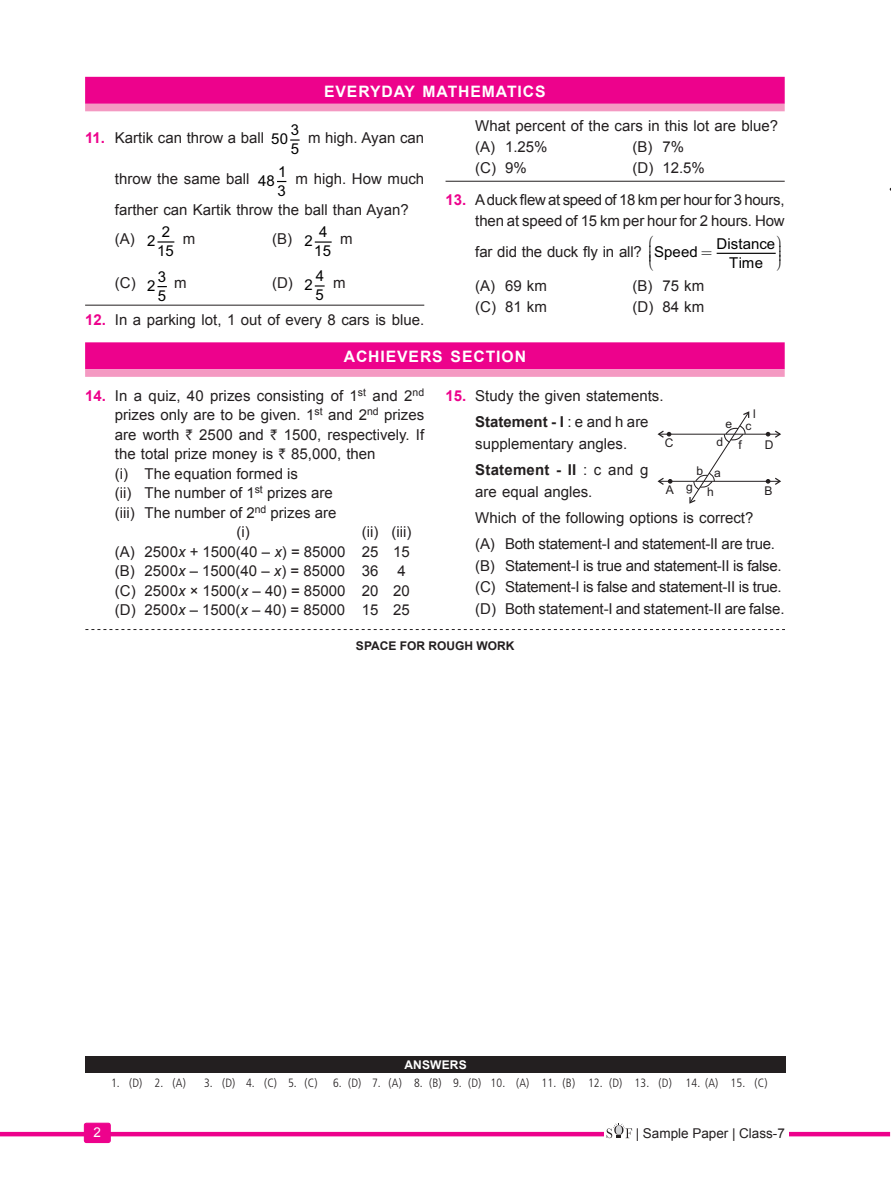
<style>
.page{position:relative;width:891px;height:1188px;background:#fff}
.page>*{position:absolute;margin:0;border:0;box-sizing:border-box;transform-origin:0 0}
.Headd{font:700 15.75px "Arial";letter-spacing:.055em;color:#fff}
.Question{font:15px/19.5px "Arial";color:#231f20}
.option_with_out_line{font:15px "Arial";letter-spacing:-.005em;color:#231f20}
.question_second_line{font:15px/21.8px "Arial";color:#231f20}
.t1{font:15px/18.9px "Arial";letter-spacing:.005em;color:#000}
._4-Option_line{font:15px "Arial";color:#231f20}
.t2{font:13.5px "Arial";color:#231f20}
.t3{font:13.5px "Arial";color:#fff}
.Answer_keys{font:300 condensed 12px "Frutiger";letter-spacing:.015em;color:#231f20}
.t4{font:700 12px "Arial";color:#231f20}
.t5{font:12px/18.9px "Arial";color:#231f20;text-align:center}
.t6{font:700 12px "Arial";letter-spacing:.01em;color:#fff}
.s1{font-weight:700;color:#ed028c}
.s2{font-family:"Rupee"}
.s3{font-style:italic}
.s4{font-weight:700}
</style>
<div class="page">
<hr style="left:0;top:1132px;width:890px;height:4px;background:#ed028c">
<div style="left:604px;top:1126px;width:185px;height:17px;background:#fff"></div>
<svg style="left:607px;top:1123px;width:25px;height:15px"></svg>
<div style="left:84px;top:1123px;width:26px;height:20px;background:#ed028c;border-radius:2px"></div>
<div style="left:84px;top:1123px;width:27px;height:20px;border:1px solid #ed028c;border-radius:2px"></div>
<div style="left:85px;top:77px;width:700px;height:27px;background:#ed028c"></div>
<div style="left:85px;top:104px;width:700px;height:7px;background:#f499c2"></div>
<hr style="left:85px;top:305px;width:339px;height:1px;background:#231f20">
<svg style="left:290px;top:139px;width:10px;height:2px"></svg>
<svg style="left:157px;top:241px;width:17px;height:2px"></svg>
<svg style="left:315px;top:241px;width:17px;height:2px"></svg>
<svg style="left:315px;top:285px;width:10px;height:2px"></svg>
<hr style="left:446px;top:181px;width:339px;height:1px;background:#231f20">
<hr style="left:717px;top:253px;width:59px;height:1px;background:#000">
<div style="left:85px;top:342px;width:700px;height:27px;background:#ed028c"></div>
<div style="left:85px;top:369px;width:700px;height:8px;background:#f499c2"></div>
<svg style="left:657px;top:411px;width:124px;height:93px"></svg>
<svg style="left:85px;top:629px;width:700px;height:1px"></svg>
<div style="left:85px;top:1056px;width:701px;height:17px;background:#231f20"></div>
<p class="Headd" style="left:324px;top:80px;width:223px">EVERYDAY MATHEMATICS</p>
<p class="Question" style="left:475px;top:116px;width:304px">What percent of the cars in this lot are blue?</p>
<p class="option_with_out_line" style="left:475px;top:137px;width:74px">(A) 1.25%</p>
<p class="option_with_out_line" style="left:633px;top:137px;width:53px">(B) 7%</p>
<p class="_4-Option_line" style="left:475px;top:158px;width:53px">(C) 9%</p>
<p class="_4-Option_line" style="left:633px;top:158px;width:74px">(D) 12.5%</p>
<p class="Question" style="left:446px;top:189px;width:341px;line-height:21px;text-align:right"><span class="s1">13.</span> A duck flew at speed of 18 km per hour for 3 hours, then at speed of 15 km per hour for 2 hours. How</p>
<p class="Question" style="left:475px;top:242px;width:168px">far did the duck fly in all?</p>
<p class="t1" style="left:654px;top:243px;width:45px">Speed</p>
<p class="t1" style="left:717px;top:234px;width:60px;text-align:center">Distance<br>Time</p>
<p class="option_with_out_line" style="left:475px;top:276px;width:73px">(A) 69 km</p>
<p class="option_with_out_line" style="left:633px;top:276px;width:73px">(B) 75 km</p>
<p class="option_with_out_line" style="left:475px;top:297px;width:73px">(C) 81 km</p>
<p class="option_with_out_line" style="left:633px;top:297px;width:73px">(D) 84 km</p>
<p class="Headd" style="left:344px;top:345px;width:184px">ACHIEVERS SECTION</p>
<p class="Question" style="left:115px;top:386px;width:311px;text-align:justify;text-indent:-30px"><span class="s1">14.</span> In a quiz, 40 prizes consisting of 1<sup>st</sup> and 2<sup>nd </sup>prizes only are to be given. 1<sup>st</sup> and 2<sup>nd</sup> prizes are worth <span class="s2">`</span> 2500 and <span class="s2">`</span> 1500, respectively. If the total prize money is <span class="s2">`</span> 85,000, then</p>
<p class="option_with_out_line" style="left:115px;top:464px;width:185px">(i) The equation formed is</p>
<p class="option_with_out_line" style="left:115px;top:483px;width:220px">(ii) The number of 1<sup>st</sup> prizes are</p>
<p class="option_with_out_line" style="left:115px;top:503px;width:223px">(iii) The number of 2<sup>nd</sup> prizes are</p>
<p class="option_with_out_line" style="left:236px;top:522px;width:15px">(i)</p>
<p class="option_with_out_line" style="left:362px;top:522px;width:51px">(ii) (iii)</p>
<p class="option_with_out_line" style="left:115px;top:542px;width:297px">(A) 2500<span class="s3">x</span> + 1500(40 – <span class="s3">x</span>) = 85000 25 15</p>
<p class="option_with_out_line" style="left:115px;top:561px;width:265px">(B) 2500<span class="s3">x</span> – 1500(40 – <span class="s3">x</span>) = 85000 36</p>
<p class="option_with_out_line" style="left:397px;top:561px;width:10px">4</p>
<p class="option_with_out_line" style="left:115px;top:581px;width:297px">(C) 2500<span class="s3">x</span> × 1500(<span class="s3">x</span> – 40) = 85000 20 20</p>
<p class="option_with_out_line" style="left:115px;top:600px;width:297px">(D) 2500<span class="s3">x</span> – 1500(<span class="s3">x</span> – 40) = 85000 15 25</p>
<p class="Question" style="left:85px;top:128px;width:181px"><span class="s1">11.</span> Kartik can throw a ball</p>
<p class="t1" style="left:271px;top:129px;width:18px">50</p>
<p class="t1" style="left:291px;top:121px;width:10px">3<br>5</p>
<p class="Question" style="left:308px;top:128px;width:118px">m high. Ayan can</p>
<p class="Question" style="left:115px;top:169px;width:136px">throw the same ball</p>
<p class="t1" style="left:258px;top:171px;width:18px">48</p>
<p class="t1" style="left:277px;top:162px;width:10px">1<br>3</p>
<p class="Question" style="left:115px;top:163px;width:311px;line-height:31.5px;text-indent:181px">m high. How much farther can Kartik throw the ball than Ayan?</p>
<p class="option_with_out_line" style="left:115px;top:229px;width:21px">(A)</p>
<p class="t1" style="left:147px;top:231px;width:10px">2</p>
<p class="t1" style="left:157px;top:223px;width:18px;text-align:center">2<br>15</p>
<p class="option_with_out_line" style="left:183px;top:229px;width:14px">m</p>
<p class="option_with_out_line" style="left:272px;top:229px;width:21px">(B)</p>
<p class="t1" style="left:304px;top:231px;width:10px">2</p>
<p class="t1" style="left:314px;top:223px;width:18px;text-align:center">4<br>15</p>
<p class="option_with_out_line" style="left:340px;top:229px;width:14px">m</p>
<p class="_4-Option_line" style="left:115px;top:273px;width:22px">(C)</p>
<p class="t1" style="left:147px;top:276px;width:10px">2</p>
<p class="t1" style="left:158px;top:267px;width:10px">3<br>5</p>
<p class="_4-Option_line" style="left:174px;top:273px;width:14px">m</p>
<p class="_4-Option_line" style="left:272px;top:273px;width:22px">(D)</p>
<p class="t1" style="left:304px;top:275px;width:10px">2</p>
<p class="t1" style="left:315px;top:267px;width:10px">4<br>5</p>
<p class="_4-Option_line" style="left:333px;top:273px;width:14px">m</p>
<p class="Question" style="left:85px;top:310px;width:341px"><span class="s1">12.</span> In a parking lot, 1 out of every 8 cars is blue.</p>
<p class="Question" style="left:446px;top:386px;width:219px"><span class="s1">15.</span> Study the given statements.</p>
<p class="question_second_line" style="left:475px;top:411px;width:175px"><span class="s4">Statement - I</span> : e and h are supplementary angles.</p>
<p class="question_second_line" style="left:475px;top:459px;width:175px"><span class="s4">Statement - II</span> : c and g are equal angles.</p>
<p class="question_second_line" style="left:475px;top:507px;width:280px">Which of the following options is correct?</p>
<p class="option_with_out_line" style="left:475px;top:534px;width:301px">(A) Both statement-I and statement-II are true.</p>
<p class="option_with_out_line" style="left:475px;top:556px;width:308px">(B) Statement-I is true and statement-II is false.</p>
<p class="option_with_out_line" style="left:475px;top:577px;width:308px">(C) Statement-I is false and statement-II is true.</p>
<p class="option_with_out_line" style="left:475px;top:599px;width:311px">(D) Both statement-I and statement-II are false.</p>
<p class="t5" style="left:753px;top:405px;width:4px">l</p>
<p class="t5" style="left:725px;top:415px;width:8px">e</p>
<p class="t5" style="left:745px;top:417px;width:8px">c</p>
<p class="t5" style="left:717px;top:434px;width:8px">d</p>
<p class="t5" style="left:665px;top:435px;width:10px">C</p>
<p class="t5" style="left:765px;top:436px;width:10px">D</p>
<p class="t5" style="left:714px;top:464px;width:8px">a</p>
<p class="t5" style="left:738px;top:436px;width:5px">f</p>
<p class="t5" style="left:686px;top:462px;width:29px">b<br>g h</p>
<p class="t5" style="left:666px;top:482px;width:10px">A</p>
<p class="t5" style="left:765px;top:482px;width:10px">B</p>
<p class="t4" style="left:356px;top:637px;width:160px">SPACE FOR ROUGH WORK</p>
<p class="t6" style="left:405px;top:1056px;width:64px">ANSWERS</p>
<p class="Answer_keys" style="left:111px;top:1076px;width:76px">1. (D) 2. (A)</p>
<p class="Answer_keys" style="left:204px;top:1076px;width:115px">3. (D) 4. (C) 5. (C)</p>
<p class="Answer_keys" style="left:333px;top:1076px;width:436px">6. (D) 7. (A) 8. (B) 9. (D) 10. (A) 11. (B) 12. (D) 13. (D) 14. (A) 15. (C)</p>
<p class="t3" style="left:94px;top:1123px;width:9px">2</p>
<p class="t2" style="left:636px;top:1125px;width:151px">| Sample Paper | Class-7</p>
</div>
